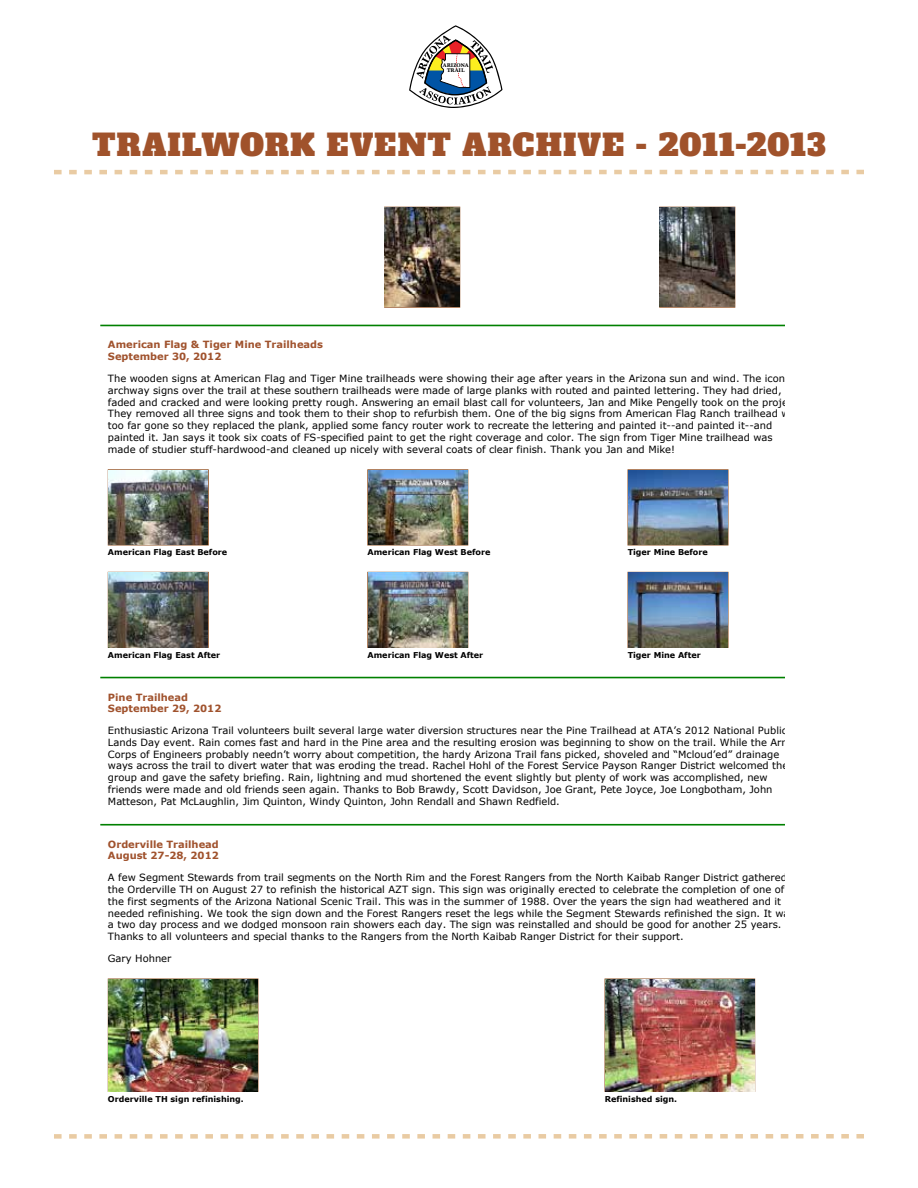
<style>
.page{position:relative;width:918px;height:1188px;background:#fff}
.page>*{position:absolute;margin:0;border:0;box-sizing:border-box;transform-origin:0 0}
.t1{font:30px "Alfa Slab One";letter-spacing:.04em;color:#a0522b}
.t2{font:9.9px/11.9px "Verdana";color:#000}
.t3{font:700 9.9px/11.9px "Verdana";color:#a0522d}
.t4{font:700 8.1px "Verdana";color:#000}
.t5{font:700 5.1px/5.1px "Marion";color:#000;text-align:center}
</style>
<div class="page">
<svg style="left:409px;top:25px;width:94px;height:83px"></svg>
<svg style="left:54px;top:170px;width:810px;height:4px"></svg>
<svg style="left:54px;top:1134px;width:810px;height:5px"></svg>
<svg style="left:101px;top:325px;width:683px;height:1px"></svg>
<svg style="left:101px;top:677px;width:683px;height:1px"></svg>
<svg style="left:101px;top:824px;width:683px;height:1px"></svg>
<div style="left:384px;top:207px;width:76px;height:100px;border:1px solid #8b4513"></div>
<img style="left:385px;top:207px;width:74px;height:100px">
<img style="left:660px;top:207px;width:75px;height:100px">
<img style="left:109px;top:470px;width:99px;height:75px">
<img style="left:368px;top:470px;width:99px;height:75px">
<img style="left:628px;top:470px;width:100px;height:75px">
<div style="left:108px;top:572px;width:101px;height:76px;border:1px solid #8b4513"></div>
<img style="left:109px;top:573px;width:99px;height:74px">
<img style="left:368px;top:573px;width:99px;height:74px">
<div style="left:628px;top:572px;width:100px;height:76px;border:1px solid #8b4513"></div>
<img style="left:628px;top:573px;width:100px;height:74px">
<img style="left:109px;top:979px;width:149px;height:112px">
<img style="left:605px;top:979px;width:149px;height:112px">
<p class="t5" style="left:443px;top:63px;width:27px">ARIZONA<br>TRAIL</p>
<h1 class="t1" style="left:92px;top:125px;width:735px">TRAILWORK EVENT ARCHIVE - 2011-2013</h1>
<p class="t3" style="left:108px;top:339px;width:217px">American Flag &amp; Tiger Mine Trailheads<br>September 30, 2012</p>
<p class="t2" style="left:108px;top:373px;width:683px">The wooden signs at American Flag and Tiger Mine trailheads were showing their age after years in the Arizona sun and wind. The icon archway signs over the trail at these southern trailheads were made of large planks with routed and painted lettering. They had dried, faded and cracked and were looking pretty rough. Answering an email blast call for volunteers, Jan and Mike Pengelly took on the proje They removed all three signs and took them to their shop to refurbish them. One of the big signs from American Flag Ranch trailhead w too far gone so they replaced the plank, applied some fancy router work to recreate the lettering and painted it--and painted it--and painted it. Jan says it took six coats of FS-specified paint to get the right coverage and color. The sign from Tiger Mine trailhead was made of studier stuff-hardwood-and cleaned up nicely with several coats of clear finish. Thank you Jan and Mike!</p>
<p class="t4" style="left:108px;top:547px;width:121px">American Flag East Before</p>
<p class="t4" style="left:368px;top:547px;width:124px">American Flag West Before</p>
<p class="t4" style="left:628px;top:547px;width:82px">Tiger Mine Before</p>
<p class="t4" style="left:108px;top:649px;width:114px">American Flag East After</p>
<p class="t4" style="left:368px;top:649px;width:117px">American Flag West After</p>
<p class="t4" style="left:628px;top:649px;width:75px">Tiger Mine After</p>
<p class="t3" style="left:108px;top:691px;width:115px">Pine Trailhead<br>September 29, 2012</p>
<p class="t2" style="left:108px;top:725px;width:685px">Enthusiastic Arizona Trail volunteers built several large water diversion structures near the Pine Trailhead at ATA’s 2012 National Public Lands Day event. Rain comes fast and hard in the Pine area and the resulting erosion was beginning to show on the trail. While the Arm Corps of Engineers probably needn’t worry about competition, the hardy Arizona Trail fans picked, shoveled and “Mcloud’ed” drainage ways across the trail to divert water that was eroding the tread. Rachel Hohl of the Forest Service Payson Ranger District welcomed the group and gave the safety briefing. Rain, lightning and mud shortened the event slightly but plenty of work was accomplished, new friends were made and old friends seen again. Thanks to Bob Brawdy, Scott Davidson, Joe Grant, Pete Joyce, Joe Longbotham, John Matteson, Pat McLaughlin, Jim Quinton, Windy Quinton, John Rendall and Shawn Redfield.</p>
<p class="t3" style="left:108px;top:838px;width:112px">Orderville Trailhead<br>August 27-28, 2012</p>
<p class="t2" style="left:108px;top:872px;width:683px">A few Segment Stewards from trail segments on the North Rim and the Forest Rangers from the North Kaibab Ranger District gathered the Orderville TH on August 27 to refinish the historical AZT sign. This sign was originally erected to celebrate the completion of one of the first segments of the Arizona National Scenic Trail. This was in the summer of 1988. Over the years the sign had weathered and it needed refinishing. We took the sign down and the Forest Rangers reset the legs while the Segment Stewards refinished the sign. It wa a two day process and we dodged monsoon rain showers each day. The sign was reinstalled and should be good for another 25 years.<br>Thanks to all volunteers and special thanks to the Rangers from the North Kaibab Ranger District for their support.</p>
<p class="t2" style="left:108px;top:953px;width:65px">Gary Hohner</p>
<p class="t4" style="left:108px;top:1093px;width:137px">Orderville TH sign refinishing.</p>
<p class="t4" style="left:605px;top:1093px;width:74px">Refinished sign.</p>
</div>
